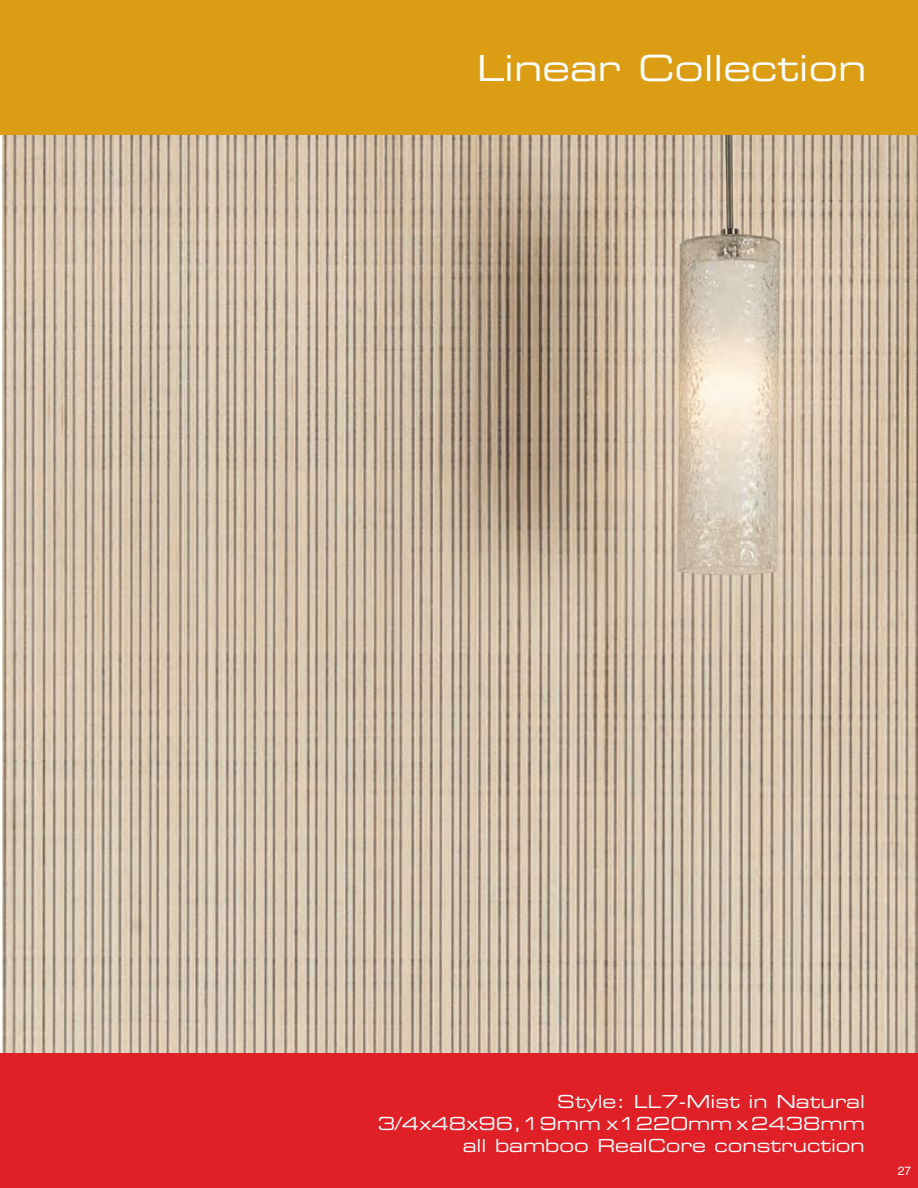
<style>
.page{position:relative;width:918px;height:1188px;background:#fff}
.page>*{position:absolute;margin:0;border:0;box-sizing:border-box;transform-origin:0 0}
.t1{font:36px "Eurostile LT Std Ex 2";color:#fff}
.t2{font:18px/22px "Eurostile LT Std Ex 2";color:#fff;text-align:right}
.t3{font:12px "Helvetica";color:#fff}
</style>
<div class="page">
<img style="left:3px;top:135px;width:915px;height:918px">
<div style="left:0;top:1053px;width:918px;height:135px;background:#df2027"></div>
<div style="left:0;top:0;width:918px;height:135px;background:#da9d13"></div>
<h1 class="t1" style="left:477px;top:43px;width:391px">Linear Collection</h1>
<p class="t2" style="left:378px;top:1090px;width:489px">Style: LL7-Mist in Natural<br>3/4x48x96,19mm x1220mm x2438mm all bamboo RealCore construction</p>
<p class="t3" style="left:898px;top:1161px;width:15px">27</p>
</div>
